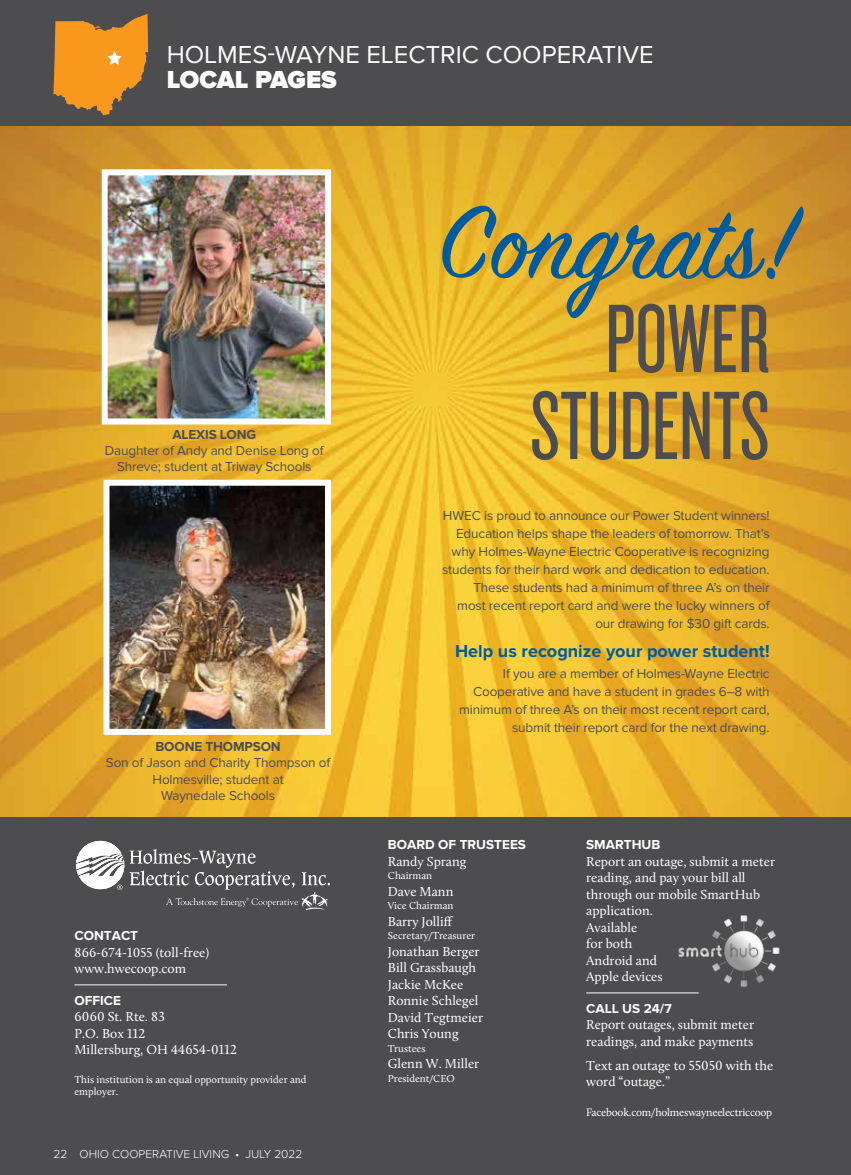
<style>
.page{position:relative;width:851px;height:1175px;background:#fff}
.page>*{position:absolute;margin:0;border:0;box-sizing:border-box;transform-origin:0 0}
.t1{font:112.65px "Sign Painter House Script";color:#005b9d}
.t2{font:100.95px/87px "Knockout HTF27 Junior Bantamwt";color:#4d4d4f;text-align:right}
.t3{font:25.5px "Proxima Nova";color:#fff}
.t4{font:900 25.5px "Proxima Nova";letter-spacing:-.005em;color:#fff}
.t5{font:700 18px "Proxima Nova";color:#005b9d}
.t6{font:13.5px/18px "Proxima Nova";letter-spacing:-.01em;color:#4d4d4f;text-align:right}
.t7{font:13.5px/16.5px "Calluna";color:#fff}
.t8{font:700 13.5px "Proxima Nova";color:#fff}
.t9{font:700 13.5px "Proxima Nova";letter-spacing:-.01em;color:#4d4d4f}
.t10{font:300 12px "Proxima Nova";color:#fff}
.t11{font:11.25px "Calluna";letter-spacing:-.02em;color:#fff}
.t12{font:10.5px/12px "Calluna";color:#fff}
</style>
<div class="page">
<img style="left:0;top:126px;width:850px;height:691px">
<div style="left:0;top:0;width:850px;height:126px;background:#4d4d4f"></div>
<svg style="left:53px;top:14px;width:95px;height:101px"></svg>
<div style="left:0;top:817px;width:850px;height:357px;background:#4d4d4f"></div>
<hr style="left:586px;top:992px;width:112px;height:1px;background:#fff">
<img style="left:678px;top:915px;width:102px;height:71px">
<svg style="left:76px;top:841px;width:254px;height:69px"></svg>
<hr style="left:74px;top:984px;width:153px;height:1px;background:#fff">
<img style="left:109px;top:176px;width:215px;height:241px">
<div style="left:102px;top:169px;width:229px;height:255px;border:6px solid #fff"></div>
<img style="left:110px;top:487px;width:214px;height:241px">
<div style="left:103px;top:480px;width:228px;height:255px;border:6px solid #fff"></div>
<h3 class="t3" style="left:167px;top:40px;width:488px">HOLMES-WAYNE ELECTRIC COOPERATIVE</h3>
<h3 class="t4" style="left:167px;top:68px;width:172px">LOCAL PAGES</h3>
<p class="t9" style="left:172px;top:426px;width:85px">ALEXIS LONG</p>
<p class="t6" style="left:105px;top:442px;width:220px;line-height:16.2px;text-align:center">Daughter of Andy and Denise Long of<br>Shreve; student at Triway Schools</p>
<p class="t9" style="left:155px;top:739px;width:127px">BOONE THOMPSON</p>
<p class="t6" style="left:106px;top:755px;width:226px;line-height:16.2px;text-align:center">Son of Jason and Charity Thompson of<br>Holmesville; student at<br>Waynedale Schools</p>
<p class="t8" style="left:74px;top:928px;width:65px">CONTACT</p>
<p class="t7" style="left:74px;top:943px;width:136px">866-674-1055 (toll-free) www.hwecoop.com</p>
<p class="t8" style="left:74px;top:992px;width:48px">OFFICE</p>
<p class="t7" style="left:74px;top:1008px;width:164px">6060 St. Rte. 83<br>P.O. Box 112<br>Millersburg, OH 44654-0112</p>
<p class="t12" style="left:74px;top:1073px;width:233px">This institution is an equal opportunity provider and employer.</p>
<p class="t10" style="left:54px;top:1148px;width:250px">22 OHIO COOPERATIVE LIVING • JULY 2022</p>
<h1 class="t1" style="left:438px;top:174px;width:358px">Congrats!</h1>
<h2 class="t2" style="left:530px;top:298px;width:241px">POWER<br>STUDENTS</h2>
<p class="t6" style="left:442px;top:507px;width:329px">HWEC is proud to announce our Power Student winners!<br>Education helps shape the leaders of tomorrow. That’s why Holmes-Wayne Electric Cooperative is recognizing students for their hard work and dedication to education.<br>These students had a minimum of three A’s on their most recent report card and were the lucky winners of our drawing for $30 gift cards.</p>
<h3 class="t5" style="left:455px;top:640px;width:316px">Help us recognize your power student!</h3>
<p class="t6" style="left:459px;top:664px;width:312px">If you are a member of Holmes-Wayne Electric Cooperative and have a student in grades 6–8 with minimum of three A’s on their most recent report card, submit their report card for the next drawing.</p>
<p class="t8" style="left:388px;top:837px;width:140px">BOARD OF TRUSTEES</p>
<p class="t7" style="left:388px;top:852px;width:80px">Randy Sprang</p>
<p class="t12" style="left:388px;top:869px;width:46px">Chairman</p>
<p class="t7" style="left:388px;top:882px;width:67px">Dave Mann</p>
<p class="t12" style="left:388px;top:899px;width:67px">Vice Chairman</p>
<p class="t7" style="left:388px;top:912px;width:67px">Barry Jolliff</p>
<p class="t12" style="left:388px;top:929px;width:89px">Secretary/Treasurer</p>
<p class="t7" style="left:388px;top:942px;width:97px">Jonathan Berger<br>Bill Grassbaugh<br>Jackie McKee<br>Ronnie Schlegel<br>David Tegtmeier<br>Chris Young</p>
<p class="t12" style="left:388px;top:1042px;width:39px">Trustees</p>
<p class="t7" style="left:388px;top:1055px;width:93px">Glenn W. Miller</p>
<p class="t12" style="left:388px;top:1072px;width:69px">President/CEO</p>
<p class="t8" style="left:586px;top:837px;width:76px">SMARTHUB</p>
<p class="t7" style="left:586px;top:852px;width:190px">Report an outage, submit a meter reading, and pay your bill all through our mobile SmartHub application.<br>Available<br>for both<br>Android and<br>Apple devices</p>
<p class="t8" style="left:586px;top:1000px;width:87px">CALL US 24/7</p>
<p class="t7" style="left:586px;top:1016px;width:169px">Report outages, submit meter readings, and make payments</p>
<p class="t7" style="left:586px;top:1056px;width:189px">Text an outage to 55050 with the word “outage.”</p>
<p class="t11" style="left:586px;top:1105px;width:187px">Facebook.com/holmeswayneelectriccoop</p>
</div>
